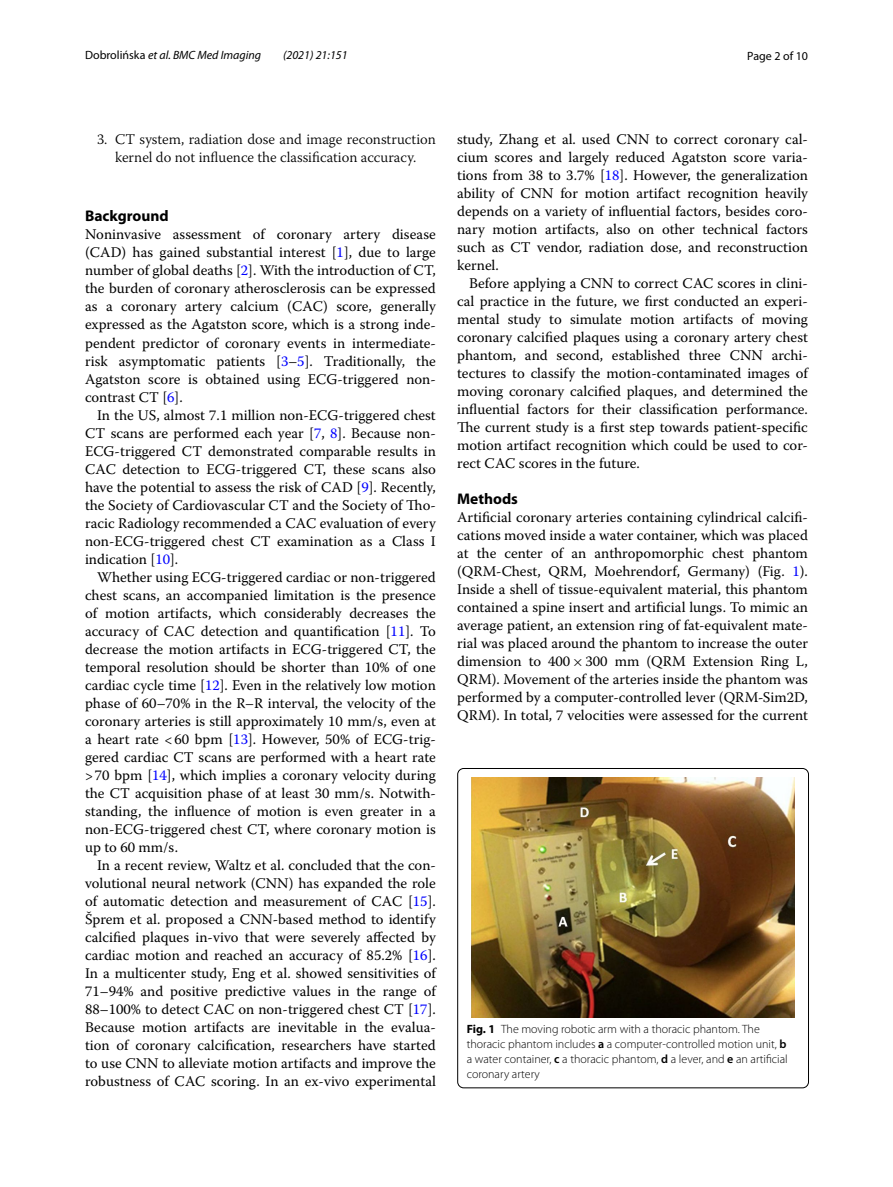
<style>
.page{position:relative;width:893px;height:1187px;background:#fff}
.page>*{position:absolute;margin:0;border:0;box-sizing:border-box;transform-origin:0 0}
.t1{font:700 15.45px "Myriad Pro";color:#000}
.t2{font:14.7px/18px "Warnock Pro";color:#000;text-align:justify}
.t3{font:300 14.7px/18px "Warnock Pro";color:#000;text-align:center}
.t4{font:300 12px/15px "Myriad Pro";color:#000}
.t5{font:italic 12px "Myriad Pro";color:#000}
.t6{font:12px "Myriad Pro";color:#000}
.s1{font-style:normal}
.s2{color:#00f}
.s3{font-family:"MTSY"}
.s4{font-weight:700}
.s5{font-weight:600}
</style>
<div class="page">
<img style="left:471px;top:777px;width:324px;height:240px">
<div style="left:457px;top:768px;width:352px;height:319px;border:1px solid #000;border-radius:6px"></div>
<p class="t5" style="left:85px;top:48px;width:178px"><span class="s1">Dobrolińska</span> et al. BMC Med Imaging</p>
<p class="t5" style="left:283px;top:48px;width:66px">(2021) 21:151</p>
<p class="t6" style="left:747px;top:48px;width:62px">Page 2 of 10</p>
<p class="t3" style="left:97px;top:130px;width:340px">3. CT system, radiation dose and image reconstruction kernel do not influence the classification accuracy.</p>
<p class="t1" style="left:85px;top:206px;width:85px">Background</p>
<p class="t2" style="left:85px;top:225px;width:352px">Noninvasive assessment of coronary artery disease (CAD) has gained substantial interest [<span class="s2">1</span>], due to large number of global deaths [<span class="s2">2</span>]. With the introduction of CT, the burden of coronary atherosclerosis can be expressed as a coronary artery calcium (CAC) score, generally expressed as the Agatston score, which is a strong inde&shy;pendent predictor of coronary events in intermediate&shy;risk asymptomatic patients [<span class="s2">3</span>–<span class="s2">5</span>]. Traditionally, the Agatston score is obtained using ECG-triggered non&shy;contrast CT [<span class="s2">6</span>].</p>
<p class="t2" style="left:85px;top:405px;width:352px;text-indent:12px">In the US, almost 7.1 million non-ECG-triggered chest CT scans are performed each year [<span class="s2">7</span>, <span class="s2">8</span>]. Because non-ECG-triggered CT demonstrated comparable results in CAC detection to ECG-triggered CT, these scans also have the potential to assess the risk of CAD [<span class="s2">9</span>]. Recently, the Society of Cardiovascular CT and the Society of Tho&shy;racic Radiology recommended a CAC evaluation of every non-ECG-triggered chest CT examination as a Class I indication [<span class="s2">10</span>].</p>
<p class="t2" style="left:85px;top:567px;width:352px;text-indent:12px">Whether using ECG-triggered cardiac or non-triggered chest scans, an accompanied limitation is the presence of motion artifacts, which considerably decreases the accuracy of CAC detection and quantification [<span class="s2">11</span>]. To decrease the motion artifacts in ECG-triggered CT, the temporal resolution should be shorter than 10% of one cardiac cycle time [<span class="s2">12</span>]. Even in the relatively low motion phase of 60–70% in the R–R interval, the velocity of the coronary arteries is still approximately 10 mm/s, even at a heart rate &lt;60 bpm [<span class="s2">13</span>]. However, 50% of ECG-trig&shy;gered cardiac CT scans are performed with a heart rate &gt;70 bpm [<span class="s2">14</span>], which implies a coronary velocity during the CT acquisition phase of at least 30 mm/s. Notwith&shy;standing, the influence of motion is even greater in a non-ECG-triggered chest CT, where coronary motion is up to 60 mm/s.</p>
<p class="t2" style="left:85px;top:855px;width:352px;text-indent:12px">In a recent review, Waltz et al. concluded that the con&shy;volutional neural network (CNN) has expanded the role of automatic detection and measurement of CAC [<span class="s2">15</span>].<br>Šprem et al. proposed a CNN-based method to identify calcified plaques in-vivo that were severely affected by cardiac motion and reached an accuracy of 85.2% [<span class="s2">16</span>].<br>In a multicenter study, Eng et al. showed sensitivities of 71–94% and positive predictive values in the range of 88–100% to detect CAC on non-triggered chest CT [<span class="s2">17</span>].<br>Because motion artifacts are inevitable in the evalua&shy;tion of coronary calcification, researchers have started to use CNN to alleviate motion artifacts and improve the robustness of CAC scoring. In an ex-vivo experimental</p>
<p class="t2" style="left:457px;top:130px;width:352px">study, Zhang et al. used CNN to correct coronary cal&shy;cium scores and largely reduced Agatston score varia&shy;tions from 38 to 3.7% [<span class="s2">18</span>]. However, the generalization ability of CNN for motion artifact recognition heavily depends on a variety of influential factors, besides coro&shy;nary motion artifacts, also on other technical factors such as CT vendor, radiation dose, and reconstruction kernel.</p>
<p class="t2" style="left:457px;top:274px;width:352px;text-indent:12px">Before applying a CNN to correct CAC scores in clini&shy;cal practice in the future, we first conducted an experi&shy;mental study to simulate motion artifacts of moving coronary calcified plaques using a coronary artery chest phantom, and second, established three CNN archi&shy;tectures to classify the motion-contaminated images of moving coronary calcified plaques, and determined the influential factors for their classification performance.<br>The current study is a first step towards patient-specific motion artifact recognition which could be used to cor&shy;rect CAC scores in the future.</p>
<p class="t1" style="left:457px;top:488px;width:62px">Methods</p>
<p class="t2" style="left:457px;top:508px;width:352px">Artificial coronary arteries containing cylindrical calcifi&shy;cations moved inside a water container, which was placed at the center of an anthropomorphic chest phantom (QRM-Chest, QRM, Moehrendorf, Germany) (Fig. <span class="s2">1</span>).<br>Inside a shell of tissue-equivalent material, this phantom contained a spine insert and artificial lungs. To mimic an average patient, an extension ring of fat-equivalent mate&shy;rial was placed around the phantom to increase the outer dimension to 400<span class="s3">×</span>300 mm (QRM Extension Ring L, QRM). Movement of the arteries inside the phantom was performed by a computer-controlled lever (QRM-Sim2D, QRM). In total, 7 velocities were assessed for the current</p>
<p class="t4" style="left:467px;top:1021px;width:323px"><span class="s4">Fig. 1</span> The moving robotic arm with a thoracic phantom. The thoracic phantom includes <span class="s5">a</span> a computer-controlled motion unit, <span class="s5">b </span>a water container, <span class="s5">c</span> a thoracic phantom, <span class="s5">d</span> a lever, and <span class="s5">e</span> an artificial coronary artery</p>
</div>
